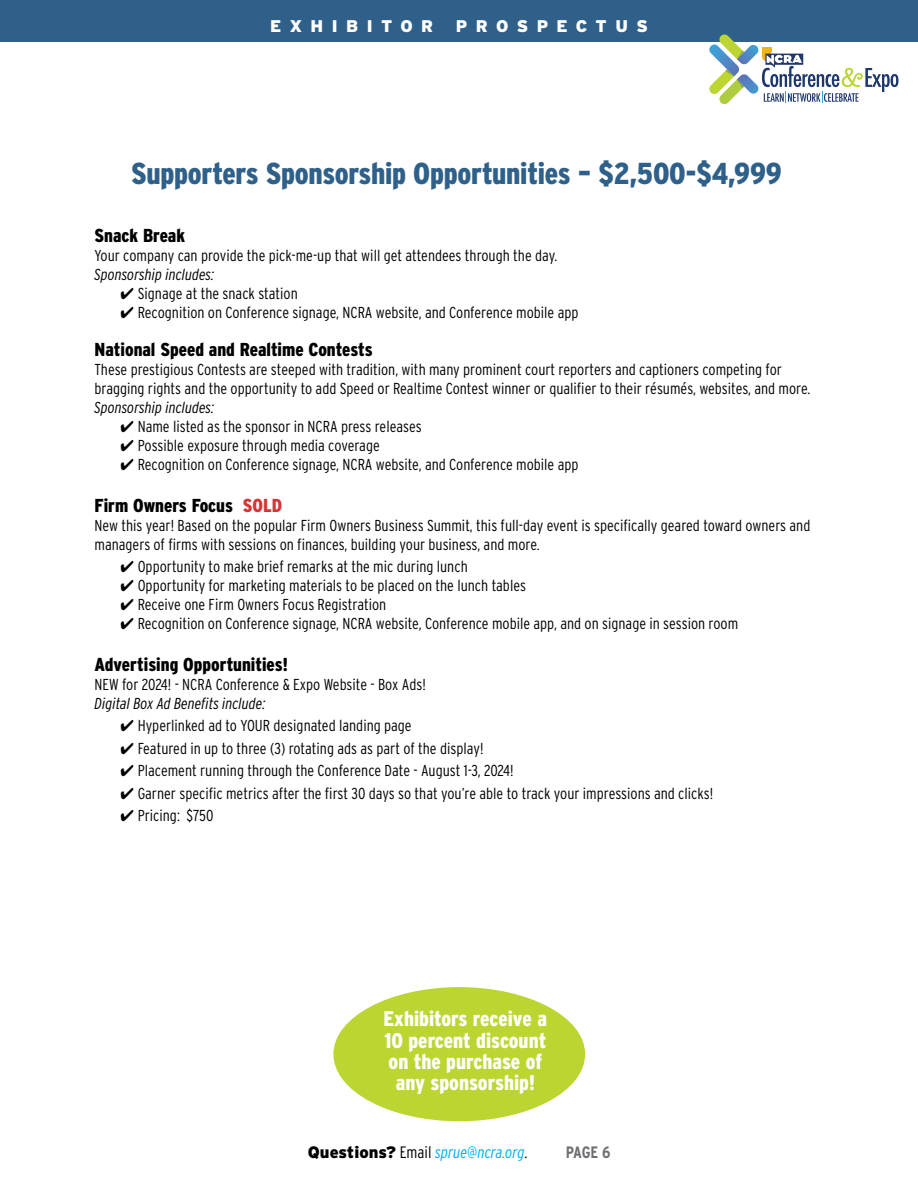
<style>
.page{position:relative;width:918px;height:1188px;background:#fff}
.page>*{position:absolute;margin:0;border:0;box-sizing:border-box;transform-origin:0 0}
.t1{font:900 30.3px "Interstate Condensed";letter-spacing:-.01em;color:#2f6089}
.t2{font:900 21.15px/21.5px "Interstate Condensed";color:#fff;text-align:center}
.t3{font:900 18.75px "Interstate Condensed";color:#000}
.t4{font:900 16.95px "Interstate";letter-spacing:.5em;color:#fff}
.t5{font:italic 300 16.5px "Interstate Condensed";color:#00aeef}
.t6{font:700 16.5px "Interstate Condensed";color:#6d6e71}
.t7{font:300 15.9px/19px "Interstate Condensed";color:#000}
.t8{font:italic 300 15.9px "Interstate Condensed";color:#000}
.s1{color:#d63537}
.s2{font-family:"Interstate";font-weight:900;font-style:normal;color:#000}
.s3{font-style:normal;color:#000}
</style>
<div class="page">
<div style="left:0;top:0;width:918px;height:42px;background:#2f6089"></div>
<svg style="left:709px;top:34px;width:189px;height:70px"></svg>
<div style="left:333px;top:987px;width:252px;height:134px;background:#bcd531;border-radius:50%"></div>
<p class="t4" style="left:270px;top:16px;width:165px">EXHIBITOR</p>
<p class="t4" style="left:456px;top:16px;width:194px">PROSPECTUS</p>
<h1 class="t1" style="left:131px;top:157px;width:652px">Supporters Sponsorship Opportunities – $2,500-$4,999</h1>
<p class="t3" style="left:95px;top:225px;width:92px">Snack Break</p>
<p class="t7" style="left:95px;top:246px;width:465px">Your company can provide the pick-me-up that will get attendees through the day.</p>
<p class="t8" style="left:95px;top:265px;width:121px">Sponsorship includes:</p>
<p class="t7" style="left:120px;top:284px;width:179px">✔ Signage at the snack station</p>
<p class="t7" style="left:120px;top:303px;width:460px">✔ Recognition on Conference signage, NCRA website, and Conference mobile app</p>
<p class="t3" style="left:95px;top:339px;width:280px">National Speed and Realtime Contests</p>
<p class="t7" style="left:95px;top:360px;width:718px">These prestigious Contests are steeped with tradition, with many prominent court reporters and captioners competing for bragging rights and the opportunity to add Speed or Realtime Contest winner or qualifier to their résumés, websites, and more.</p>
<p class="t8" style="left:95px;top:398px;width:121px">Sponsorship includes:</p>
<p class="t7" style="left:120px;top:417px;width:303px">✔ Name listed as the sponsor in NCRA press releases</p>
<p class="t7" style="left:120px;top:436px;width:261px">✔ Possible exposure through media coverage</p>
<p class="t7" style="left:120px;top:455px;width:460px">✔ Recognition on Conference signage, NCRA website, and Conference mobile app</p>
<p class="t3" style="left:95px;top:495px;width:189px">Firm Owners Focus <span class="s1">SOLD</span></p>
<p class="t7" style="left:95px;top:515px;width:717px">New this year! Based on the popular Firm Owners Business Summit, this full-day event is specifically geared toward owners and managers of firms with sessions on finances, building your business, and more.</p>
<p class="t7" style="left:120px;top:557px;width:349px">✔ Opportunity to make brief remarks at the mic during lunch</p>
<p class="t7" style="left:120px;top:576px;width:407px">✔ Opportunity for marketing materials to be placed on the lunch tables</p>
<p class="t7" style="left:120px;top:595px;width:267px">✔ Receive one Firm Owners Focus Registration</p>
<p class="t7" style="left:120px;top:614px;width:619px">✔ Recognition on Conference signage, NCRA website, Conference mobile app, and on signage in session room</p>
<p class="t3" style="left:95px;top:654px;width:195px">Advertising Opportunities!</p>
<p class="t7" style="left:95px;top:674px;width:333px">NEW for 2024! - NCRA Conference &amp; Expo Website - Box Ads!</p>
<p class="t8" style="left:95px;top:694px;width:172px">Digital Box Ad Benefits include:</p>
<p class="t7" style="left:120px;top:716px;width:293px">✔ Hyperlinked ad to YOUR designated landing page</p>
<p class="t7" style="left:120px;top:738px;width:365px">✔ Featured in up to three (3) rotating ads as part of the display!</p>
<p class="t7" style="left:120px;top:761px;width:395px">✔ Placement running through the Conference Date - August 1-3, 2024!</p>
<p class="t7" style="left:120px;top:783px;width:594px">✔ Garner specific metrics after the first 30 days so that you’re able to track your impressions and clicks!</p>
<p class="t7" style="left:120px;top:806px;width:95px">✔ Pricing: $750</p>
<h2 class="t2" style="left:384px;top:1008px;width:165px">Exhibitors receive a<br>10 percent discount on the purchase of any sponsorship!</h2>
<p class="t5" style="left:308px;top:1143px;width:221px"><span class="s2">Questions?</span> <span class="s3">Email</span> sprue@ncra.org<span class="s3">.</span></p>
<p class="t6" style="left:566px;top:1143px;width:46px">PAGE 6</p>
</div>
